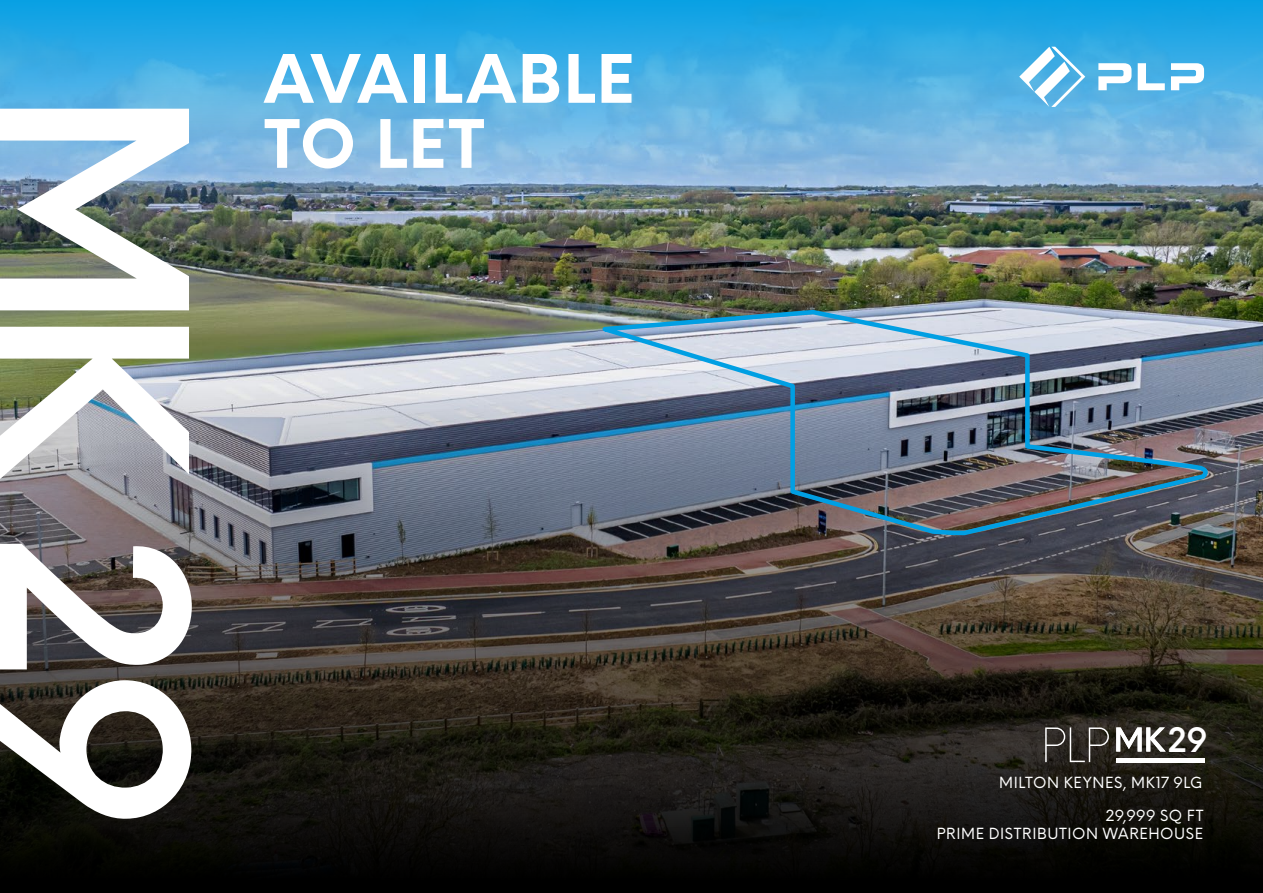
<style>
.page{position:relative;width:1263px;height:893px;background:#fff}
.page>*{position:absolute;margin:0;border:0;box-sizing:border-box;transform-origin:0 0}
.t1{font:600 255px "Neue Einstellung";color:#fff}
.t2{font:700 65.1px/65.1px "Neue Einstellung";letter-spacing:.02em;color:#fff}
.t3{font:600 33px "Neue Einstellung";color:#fff}
.t4{font:15px/18px "Neue Einstellung";letter-spacing:.04em;color:#fff;text-align:right}
</style>
<div class="page">
<img style="left:0;top:196px;width:1263px;height:190px">
<img style="left:0;top:386px;width:1263px;height:507px">
<svg style="left:0;top:0;width:1263px;height:196px;background:#56aede"></svg>
<img style="left:599px;top:308px;width:612px;height:229px">
<svg style="left:1098px;top:63px;width:33px;height:27px"></svg>
<svg style="left:1171px;top:63px;width:33px;height:27px"></svg>
<svg style="left:1138px;top:63px;width:27px;height:27px"></svg>
<svg style="left:1019px;top:47px;width:66px;height:60px"></svg>
<svg style="left:1045px;top:727px;width:64px;height:35px;background:#47443f"></svg>
<svg style="left:1116px;top:727px;width:50px;height:24px"></svg>
<hr style="left:1116px;top:758px;width:89px;height:4px;background:#fff">
<h1 class="t1" style="left:260px;top:88px;width:745px;rotate:90deg">MK 29</h1>
<h2 class="t2" style="left:264px;top:47px;width:372px">AVAILABLE<br>TO LET</h2>
<h3 class="t3" style="left:1167px;top:718px;width:42px">29</h3>
<p class="t4" style="left:999px;top:774px;width:205px">MILTON KEYNES, MK17 9LG</p>
<p class="t4" style="left:937px;top:807px;width:268px">29,999 SQ FT<br>PRIME DISTRIBUTION WAREHOUSE</p>
</div>
